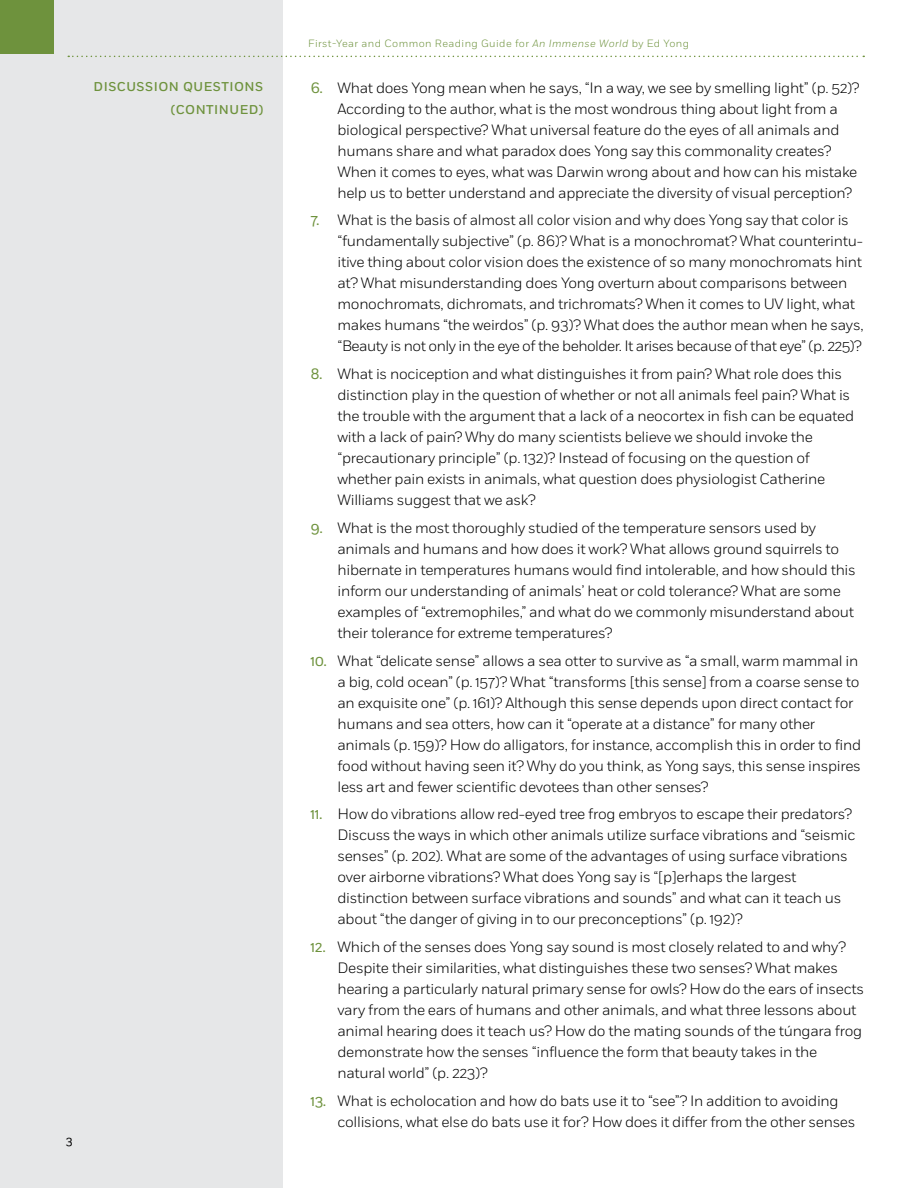
<style>
.page{position:relative;width:918px;height:1188px;background:#fff}
.page>*{position:absolute;margin:0;border:0;box-sizing:border-box;transform-origin:0 0}
.t1{font:300 15px/21px "Fort";letter-spacing:-.02em;color:#000}
.t2{font:500 12.75px/23.2px "Fort";letter-spacing:.04em;color:#6e923d;text-align:right}
.t3{font:12px "Fort";color:#000}
.t4{font:300 10.5px "Fort";letter-spacing:.04em;color:#6e923d}
.s1{font-style:italic}
.s2{font-weight:400;color:#6e923d}
</style>
<div class="page">
<div style="left:0;top:0;width:284px;height:1188px;background:#e6e7e8"></div>
<div style="left:0;top:0;width:54px;height:54px;background:#6e923d"></div>
<svg style="left:68px;top:56px;width:796px;height:1px"></svg>
<p class="t3" style="left:66px;top:1134px;width:9px">3</p>
<p class="t4" style="left:308px;top:37px;width:382px">First-Year and Common Reading Guide for <span class="s1">An Immense World</span> by Ed Yong</p>
<p class="t2" style="left:94px;top:75px;width:171px">DISCUSSION QUESTIONS (CONTINUED)</p>
<p class="t1" style="left:338px;top:77px;width:524px;text-indent:-27px"><span class="s2">6.</span> What does Yong mean when he says, “In a way, we see by smelling light” (p. 52)?<br>According to the author, what is the most wondrous thing about light from a biological perspective? What universal feature do the eyes of all animals and humans share and what paradox does Yong say this commonality creates?<br>When it comes to eyes, what was Darwin wrong about and how can his mistake help us to better understand and appreciate the diversity of visual perception?</p>
<p class="t1" style="left:338px;top:210px;width:528px;text-indent:-27px"><span class="s2">7.</span> What is the basis of almost all color vision and why does Yong say that color is “fundamentally subjective” (p. 86)? What is a monochromat? What counterintu&shy;itive thing about color vision does the existence of so many monochromats hint at? What misunderstanding does Yong overturn about comparisons between monochromats, dichromats, and trichromats? When it comes to UV light, what makes humans “the weirdos” (p. 93)? What does the author mean when he says, “Beauty is not only in the eye of the beholder. It arises because of that eye” (p. 225)?</p>
<p class="t1" style="left:338px;top:363px;width:518px;text-indent:-27px"><span class="s2">8.</span> What is nociception and what distinguishes it from pain? What role does this distinction play in the question of whether or not all animals feel pain? What is the trouble with the argument that a lack of a neocortex in fish can be equated with a lack of pain? Why do many scientists believe we should invoke the “precautionary principle” (p. 132)? Instead of focusing on the question of whether pain exists in animals, what question does physiologist Catherine Williams suggest that we ask?</p>
<p class="t1" style="left:338px;top:517px;width:520px;text-indent:-27px"><span class="s2">9.</span> What is the most thoroughly studied of the temperature sensors used by animals and humans and how does it work? What allows ground squirrels to hibernate in temperatures humans would find intolerable, and how should this inform our understanding of animals’ heat or cold tolerance? What are some examples of “extremophiles,” and what do we commonly misunderstand about their tolerance for extreme temperatures?</p>
<p class="t1" style="left:338px;top:650px;width:525px;text-indent:-27px"><span class="s2">10.</span> What “delicate sense” allows a sea otter to survive as “a small, warm mammal in a big, cold ocean” (p. 157)? What “transforms [this sense] from a coarse sense to an exquisite one” (p. 161)? Although this sense depends upon direct contact for humans and sea otters, how can it “operate at a distance” for many other animals (p. 159)? How do alligators, for instance, accomplish this in order to find food without having seen it? Why do you think, as Yong says, this sense inspires less art and fewer scientific devotees than other senses?</p>
<p class="t1" style="left:338px;top:804px;width:520px;text-indent:-27px"><span class="s2">11.</span> How do vibrations allow red-eyed tree frog embryos to escape their predators?<br>Discuss the ways in which other animals utilize surface vibrations and “seismic senses” (p. 202). What are some of the advantages of using surface vibrations over airborne vibrations? What does Yong say is “[p]erhaps the largest distinction between surface vibrations and sounds” and what can it teach us about “the danger of giving in to our preconceptions” (p. 192)?</p>
<p class="t1" style="left:338px;top:936px;width:528px;text-indent:-27px"><span class="s2">12.</span> Which of the senses does Yong say sound is most closely related to and why?<br>Despite their similarities, what distinguishes these two senses? What makes hearing a particularly natural primary sense for owls? How do the ears of insects vary from the ears of humans and other animals, and what three lessons about animal hearing does it teach us? How do the mating sounds of the túngara frog demonstrate how the senses “influence the form that beauty takes in the natural world” (p. 223)?</p>
<p class="t1" style="left:338px;top:1090px;width:519px;text-indent:-27px"><span class="s2">13.</span> What is echolocation and how do bats use it to “see”? In addition to avoiding collisions, what else do bats use it for? How does it differ from the other senses</p>
</div>
